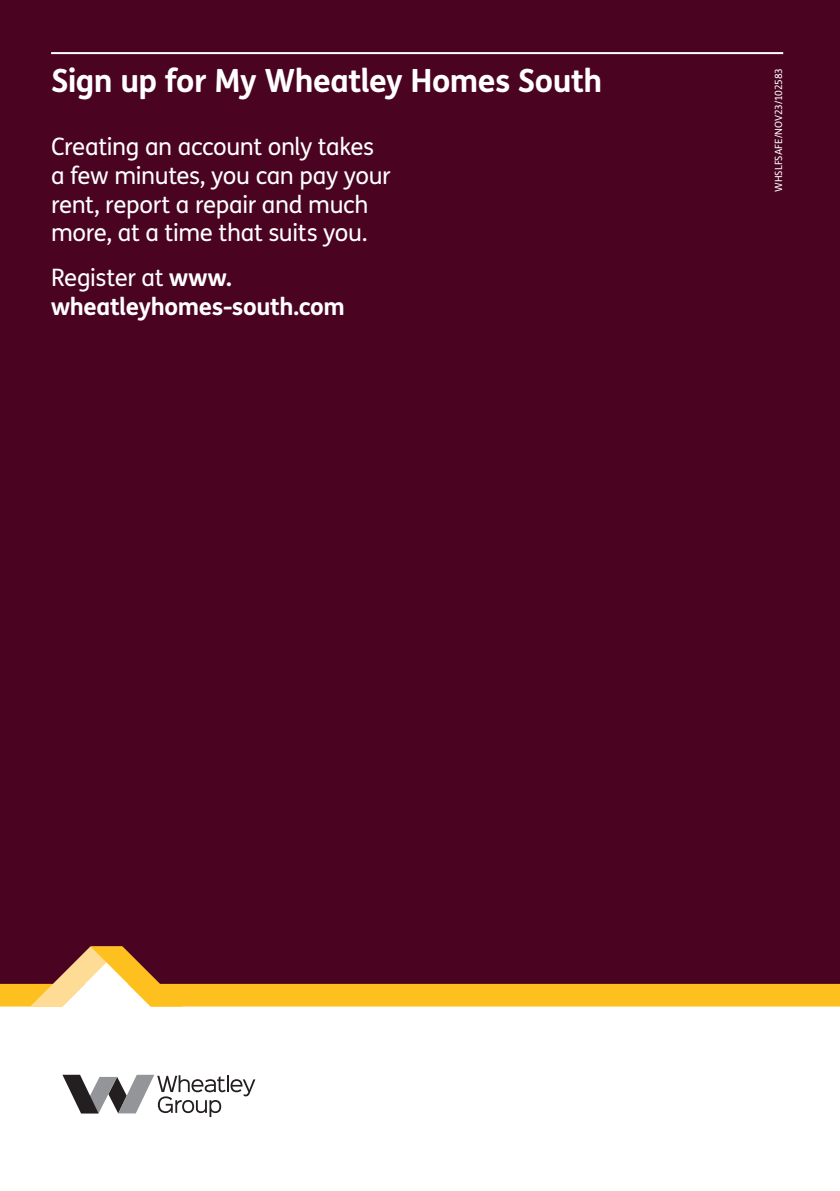
<style>
.page{position:relative;width:840px;height:1191px;background:#fff}
.page>*{position:absolute;margin:0;border:0;box-sizing:border-box;transform-origin:0 0}
._20_5_24-Regular{font:700 32px "FS Me";letter-spacing:-.02em;color:#fff}
.Body_Copy_10pt{font:24px/28.8px "FS Me";letter-spacing:-.02em;color:#fff}
.Body_Copy_10pt-2{font:700 24px/28.8px "FS Me";letter-spacing:-.015em;color:#fff}
._8_5_10_2-Regular{font:10px "FS Me";letter-spacing:-.005em;color:#fff}
.s1{font-weight:400}
</style>
<div class="page">
<div style="left:0;top:0;width:839px;height:946px;background:#4a0422"></div>
<svg style="left:0;top:946px;width:839px;height:60px;background:#96562c"></svg>
<svg style="left:62px;top:1074px;width:193px;height:43px"></svg>
<hr style="left:51px;top:52px;width:731px;height:2px;background:#fff">
<p class="_20_5_24-Regular" style="left:51px;top:61px;width:552px">Sign up for My Wheatley Homes South</p>
<p class="Body_Copy_10pt" style="left:51px;top:133px;width:341px">Creating an account only takes a few minutes, you can pay your rent, report a repair and much more, at a time that suits you.</p>
<p class="Body_Copy_10pt-2" style="left:51px;top:263px;width:295px"><span class="s1">Register at</span> www. wheatleyhomes-south.com</p>
<p class="_8_5_10_2-Regular" style="left:772px;top:192px;width:125px;rotate:-90deg">WHSLFSAFE/NOV23/102583</p>
</div>
